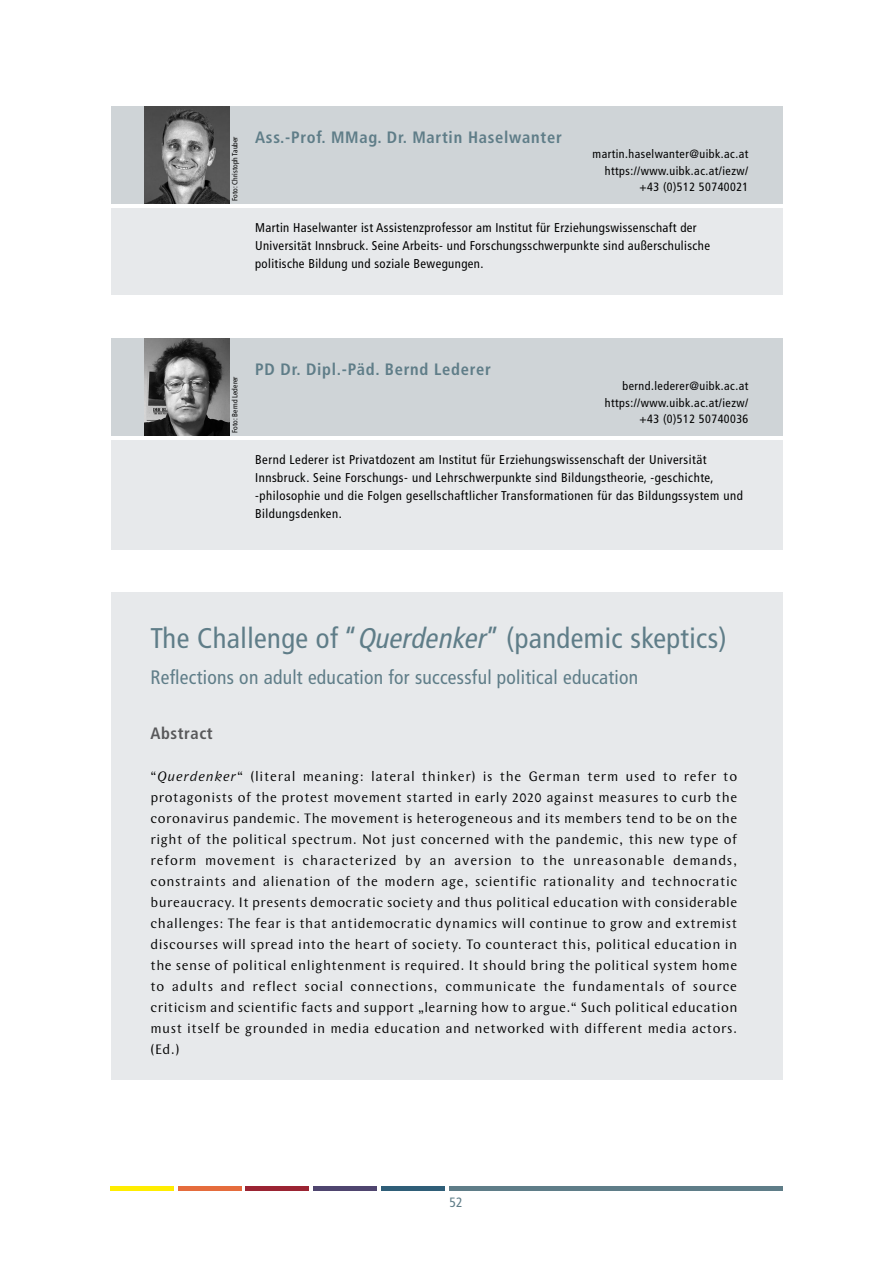
<style>
.page{position:relative;width:893px;height:1263px;background:#fff}
.page>*{position:absolute;margin:0;border:0;box-sizing:border-box;transform-origin:0 0}
.Title_Abstract_EN{font:condensed 28.5px "Frutiger LT Std";letter-spacing:.015em;color:#5f7d88}
.Subtitle_Abstract_EN{font:condensed 19.5px "Frutiger LT Std";letter-spacing:.015em;color:#5f7d88}
.t1{font:700 condensed 16.5px "Frutiger LT Std";letter-spacing:.045em;color:#5f7d88}
.Abstract_UE{font:700 condensed 16.5px "Frutiger LT Std";letter-spacing:.035em;color:#58585a}
.Abstract{font:14.25px/21px "Wunderlich OT";letter-spacing:.035em;color:#000;text-align:justify}
.t2{font:condensed 13.5px "Frutiger LT Std";color:#5f7d88}
.CV{font:condensed 12.75px/18px "Frutiger LT Std";letter-spacing:.04em;color:#000}
.CV_Kontakt{font:condensed 12px "Frutiger LT Std";letter-spacing:.04em;color:#000}
.t3{font:condensed 7.5px "Frutiger LT Std";letter-spacing:.005em;color:#000}
.s1{font-style:italic}
</style>
<div class="page">
<div style="left:111px;top:1186px;width:63px;height:5px;background:#ffed00"></div>
<div style="left:178px;top:1186px;width:64px;height:5px;background:#e56c3d"></div>
<div style="left:246px;top:1186px;width:63px;height:5px;background:#9b2433"></div>
<div style="left:313px;top:1186px;width:64px;height:5px;background:#4f456f"></div>
<div style="left:381px;top:1186px;width:63px;height:5px;background:#2f5e78"></div>
<div style="left:449px;top:1186px;width:333px;height:5px;background:#5f7d88"></div>
<div style="left:111px;top:592px;width:671px;height:487px;background:#e7e9eb"></div>
<div style="left:111px;top:338px;width:671px;height:98px;background:#cfd4d7"></div>
<div style="left:111px;top:440px;width:671px;height:109px;background:#e7e9eb"></div>
<img style="left:144px;top:338px;width:85px;height:98px">
<div style="left:111px;top:106px;width:671px;height:98px;background:#cfd4d7"></div>
<div style="left:111px;top:208px;width:671px;height:87px;background:#e7e9eb"></div>
<img style="left:144px;top:106px;width:85px;height:98px">
<p class="t3" style="left:230px;top:201px;width:66px;rotate:-90deg">Foto: Christoph Tauber</p>
<p class="t1" style="left:255px;top:128px;width:308px">Ass.-Prof. MMag. Dr. Martin Haselwanter</p>
<p class="CV_Kontakt" style="left:592px;top:147px;width:157px">martin.haselwanter@uibk.ac.at</p>
<p class="CV_Kontakt" style="left:605px;top:164px;width:145px">https://www.uibk.ac.at/iezw/</p>
<p class="CV_Kontakt" style="left:639px;top:180px;width:110px">+43 (0)512 50740021</p>
<p class="CV" style="left:255px;top:218px;width:456px">Martin Haselwanter ist Assistenzprofessor am Institut für Erziehungswissenschaft der<br>Universität Innsbruck. Seine Arbeits- und Forschungsschwerpunkte sind außerschulische politische Bildung und soziale Bewegungen.</p>
<p class="t3" style="left:230px;top:433px;width:57px;rotate:-90deg">Foto: Bernd Lederer</p>
<p class="t1" style="left:255px;top:360px;width:237px">PD Dr. Dipl.-Päd. Bernd Lederer</p>
<p class="CV_Kontakt" style="left:622px;top:379px;width:127px">bernd.lederer@uibk.ac.at</p>
<p class="CV_Kontakt" style="left:605px;top:395px;width:145px">https://www.uibk.ac.at/iezw/</p>
<p class="CV_Kontakt" style="left:639px;top:412px;width:110px">+43 (0)512 50740036</p>
<p class="CV" style="left:255px;top:450px;width:460px">Bernd Lederer ist Privatdozent am Institut für Erziehungswissenschaft der Universität<br>Innsbruck. Seine Forschungs- und Lehrschwerpunkte sind Bildungstheorie, -geschichte,</p>
<p class="CV" style="left:255px;top:486px;width:489px">-philosophie und die Folgen gesellschaftlicher Transformationen für das Bildungssystem und<br>Bildungsdenken.</p>
<h1 class="Title_Abstract_EN" style="left:151px;top:622px;width:578px">The Challenge of “<span class="s1">Querdenker</span>” (pandemic skeptics)</h1>
<h1 class="Subtitle_Abstract_EN" style="left:151px;top:666px;width:489px">Reflections on adult education for successful political education</h1>
<p class="Abstract_UE" style="left:151px;top:723px;width:64px">Abstract</p>
<p class="Abstract" style="left:151px;top:766px;width:589px">“<span class="s1">Querdenker</span>“ (literal meaning: lateral thinker) is the German term used to refer to protagonists of the protest movement started in early 2020 against measures to curb the coronavirus pandemic. The movement is heterogeneous and its members tend to be on the right of the political spectrum. Not just concerned with the pandemic, this new type of reform movement is characterized by an aversion to the unreasonable demands, constraints and alienation of the modern age, scientific rationality and technocratic bureaucracy. It presents democratic society and thus political education with considerable challenges: The fear is that antidemocratic dynamics will continue to grow and extremist discourses will spread into the heart of society. To counteract this, political education in the sense of political enlightenment is required. It should bring the political system home to adults and reflect social connections, communicate the fundamentals of source criticism and scientific facts and support „learning how to argue.“ Such political education must itself be grounded in media education and networked with different media actors. (Ed.)</p>
<p class="t2" style="left:449px;top:1195px;width:15px">52</p>
</div>
